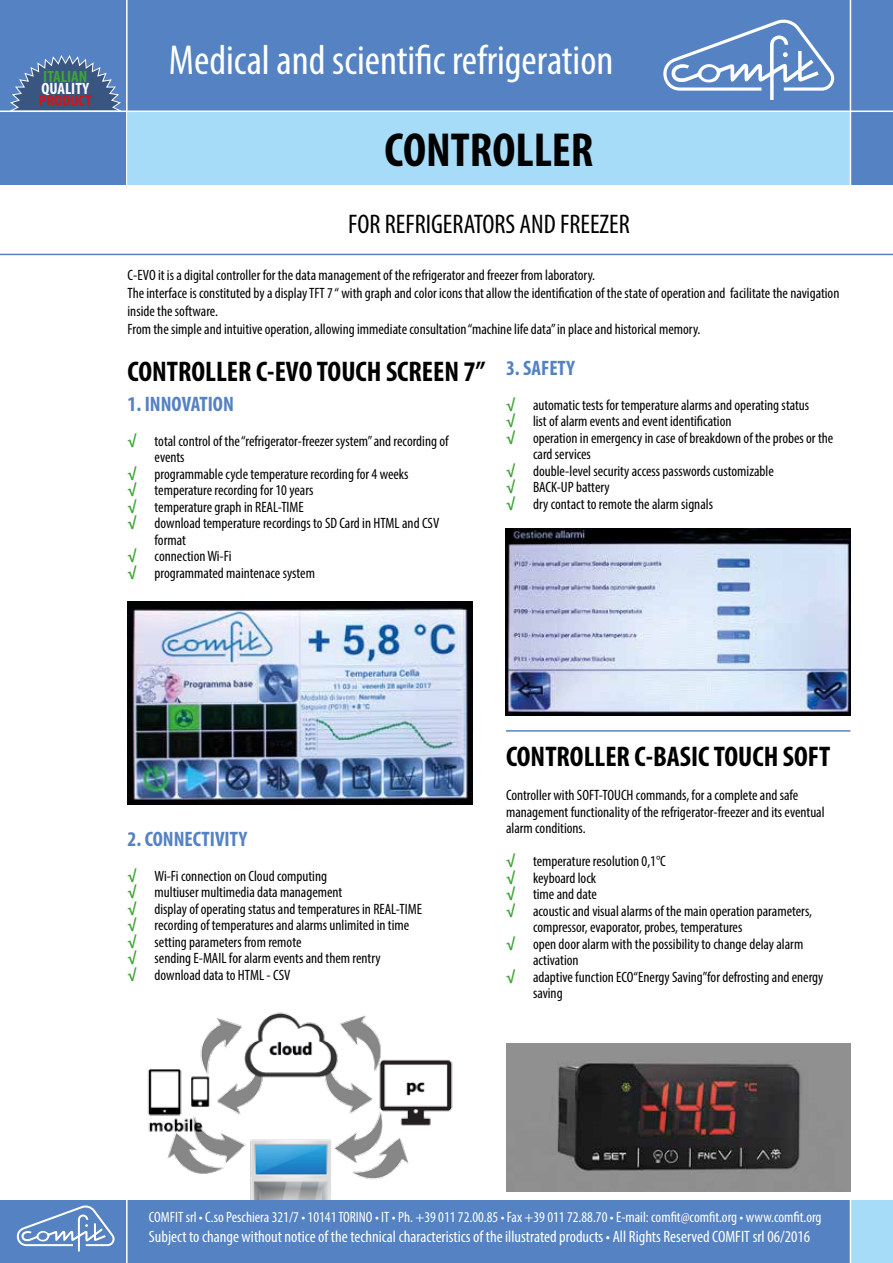
<style>
.page{position:relative;width:893px;height:1263px;background:#fff}
.page>*{position:absolute;margin:0;border:0;box-sizing:border-box;transform-origin:0 0}
.t1{font:700 condensed 48px "Myriad Pro";color:#000}
.t2{font:condensed 42px "Myriad Pro";color:#fff}
.t3{font:700 condensed 28.5px "Myriad Pro";color:#000}
.t4{font:condensed 27px "Myriad Pro";color:#000}
.t5{font:700 condensed 21px "Myriad Pro";color:#5482c2}
.t6{font:condensed 16.5px "Myriad Pro";color:#fff}
.t7{font:700 condensed 16.5px "Myriad Pro";color:#3fa535}
.t8{font:700 condensed 16.5px "Myriad Pro";color:#fff}
.t9{font:700 condensed 16.5px "Myriad Pro";color:#cd171a}
.t10{font:condensed 15px/16.5px "Myriad Pro";color:#000}
.t11{font:condensed 15px "Myriad Pro";color:#fff}
.s1{font-weight:700;font-stretch:normal;color:#3fa535}
</style>
<div class="page">
<div style="left:850px;top:1200px;width:43px;height:63px;background:#a7dcf8"></div>
<div style="left:0;top:0;width:893px;height:185px;background:#5482c2"></div>
<div style="left:128px;top:111px;width:722px;height:74px;background:#a7dcf8"></div>
<div style="left:0;top:1200px;width:850px;height:63px;background:#5482c2"></div>
<hr style="left:126px;top:0;width:2px;height:1263px;background:#fff">
<hr style="left:0;top:111px;width:893px;height:1px;background:#fff">
<hr style="left:850px;top:0;width:1px;height:1263px;background:#fff">
<hr style="left:0;top:254px;width:893px;height:1px;background:#5482c2">
<svg style="left:663px;top:19px;width:172px;height:81px"></svg>
<svg style="left:16px;top:1205px;width:99px;height:46px"></svg>
<svg style="left:7px;top:55px;width:115px;height:56px"></svg>
<img style="left:147px;top:1012px;width:306px;height:187px">
<img style="left:506px;top:528px;width:344px;height:188px">
<img style="left:506px;top:1043px;width:345px;height:149px">
<img style="left:127px;top:601px;width:345px;height:203px">
<hr style="left:506px;top:730px;width:344px;height:2px;background:#5482c2">
<p class="t7" style="left:43px;top:67px;width:45px">ITALIAN</p>
<p class="t8" style="left:41px;top:78px;width:49px">QUALITY</p>
<p class="t9" style="left:39px;top:90px;width:54px">PRODUCT</p>
<h2 class="t2" style="left:169px;top:35px;width:446px">Medical and scientific refrigeration</h2>
<h1 class="t1" style="left:385px;top:120px;width:210px">CONTROLLER</h1>
<h3 class="t4" style="left:348px;top:207px;width:283px">FOR REFRIGERATORS AND FREEZER</h3>
<p class="t10" style="left:128px;top:266px;width:713px;line-height:18px">C-EVO it is a digital controller for the data management of the refrigerator and freezer from laboratory.<br>The interface is constituted by a display TFT 7 “ with graph and color icons that allow the identification of the state of operation and facilitate the navigation inside the software.<br>From the simple and intuitive operation, allowing immediate consultation “machine life data” in place and historical memory.</p>
<h3 class="t3" style="left:128px;top:354px;width:359px">CONTROLLER C-EVO TOUCH SCREEN 7”</h3>
<h3 class="t5" style="left:128px;top:391px;width:108px">1. INNOVATION</h3>
<p class="t10" style="left:128px;top:432px;width:323px"><span class="s1">√</span> total control of the “refrigerator-freezer system” and recording of</p>
<p class="t10" style="left:155px;top:449px;width:32px">events</p>
<p class="t10" style="left:128px;top:465px;width:282px"><span class="s1">√</span> programmable cycle temperature recording for 4 weeks</p>
<p class="t10" style="left:128px;top:482px;width:187px"><span class="s1">√</span> temperature recording for 10 years</p>
<p class="t10" style="left:128px;top:498px;width:178px"><span class="s1">√</span> temperature graph in REAL-TIME</p>
<p class="t10" style="left:128px;top:515px;width:313px"><span class="s1">√</span> download temperature recordings to SD Card in HTML and CSV</p>
<p class="t10" style="left:155px;top:531px;width:33px">format</p>
<p class="t10" style="left:128px;top:548px;width:105px"><span class="s1">√</span> connection Wi-Fi</p>
<p class="t10" style="left:128px;top:564px;width:189px"><span class="s1">√</span> programmated maintenace system</p>
<h3 class="t5" style="left:506px;top:355px;width:70px">3. SAFETY</h3>
<p class="t10" style="left:506px;top:396px;width:305px"><span class="s1">√</span> automatic tests for temperature alarms and operating status</p>
<p class="t10" style="left:506px;top:413px;width:227px"><span class="s1">√</span> list of alarm events and event identification</p>
<p class="t10" style="left:506px;top:429px;width:329px"><span class="s1">√</span> operation in emergency in case of breakdown of the probes or the</p>
<p class="t10" style="left:533px;top:446px;width:59px">card services</p>
<p class="t10" style="left:506px;top:462px;width:269px"><span class="s1">√</span> double-level security access passwords customizable</p>
<p class="t10" style="left:506px;top:479px;width:105px"><span class="s1">√</span> BACK-UP battery</p>
<p class="t10" style="left:506px;top:495px;width:209px"><span class="s1">√</span> dry contact to remote the alarm signals</p>
<h3 class="t5" style="left:128px;top:826px;width:121px">2. CONNECTIVITY</h3>
<p class="t10" style="left:128px;top:867px;width:296px"><span class="s1">√</span> Wi-Fi connection on Cloud computing<br><span class="s1">√</span> multiuser multimedia data management<br><span class="s1">√</span> display of operating status and temperatures in REAL-TIME <span class="s1">√</span> recording of temperatures and alarms unlimited in time<br><span class="s1">√</span> setting parameters from remote<br><span class="s1">√</span> sending E-MAIL for alarm events and them rentry<br><span class="s1">√</span> download data to HTML - CSV</p>
<h3 class="t3" style="left:506px;top:738px;width:326px">CONTROLLER C-BASIC TOUCH SOFT</h3>
<p class="t10" style="left:506px;top:787px;width:320px">Controller with SOFT-TOUCH commands, for a complete and safe management functionality of the refrigerator-freezer and its eventual alarm conditions.</p>
<p class="t10" style="left:506px;top:853px;width:161px"><span class="s1">√</span> temperature resolution 0,1°C</p>
<p class="t10" style="left:506px;top:869px;width:92px"><span class="s1">√</span> keyboard lock</p>
<p class="t10" style="left:506px;top:886px;width:93px"><span class="s1">√</span> time and date</p>
<p class="t10" style="left:506px;top:902px;width:307px"><span class="s1">√</span> acoustic and visual alarms of the main operation parameters,</p>
<p class="t10" style="left:533px;top:919px;width:211px">compressor, evaporator, probes, temperatures</p>
<p class="t10" style="left:506px;top:935px;width:299px"><span class="s1">√</span> open door alarm with the possibility to change delay alarm</p>
<p class="t10" style="left:533px;top:952px;width:47px">activation</p>
<p class="t10" style="left:506px;top:968px;width:319px"><span class="s1">√</span> adaptive function ECO“Energy Saving”for defrosting and energy</p>
<p class="t10" style="left:533px;top:985px;width:31px">saving</p>
<p class="t11" style="left:149px;top:1208px;width:674px">COMFIT srl • C.so Peschiera 321/7 • 10141 TORINO • IT • Ph. +39 011 72.00.85 • Fax +39 011 72.88.70 • E-mail: comfit@comfit.org • www.comfit.org</p>
<p class="t6" style="left:149px;top:1226px;width:663px">Subject to change without notice of the technical characteristics of the illustrated products • All Rights Reserved COMFIT srl 06/2016</p>
</div>
